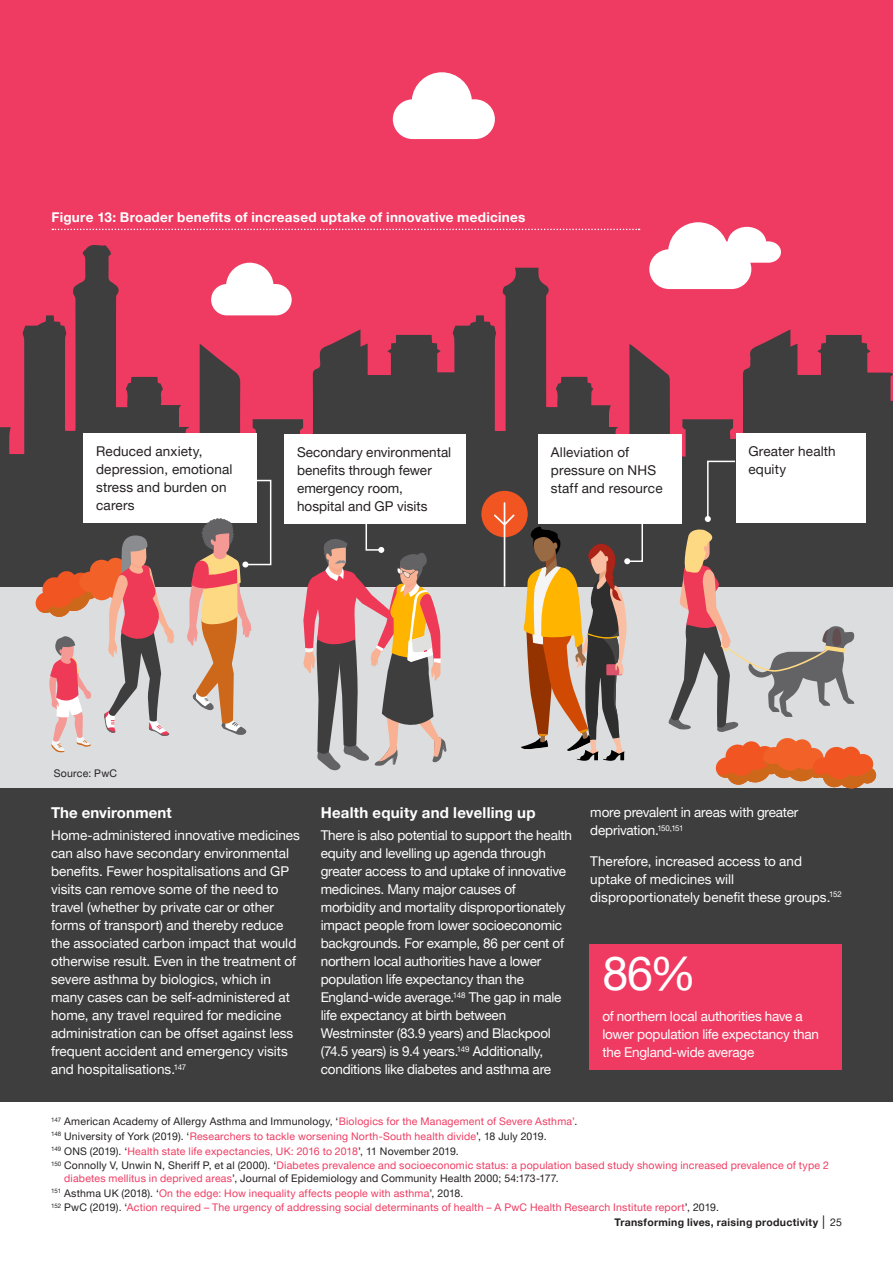
<style>
.page{position:relative;width:893px;height:1263px;background:#fff}
.page>*{position:absolute;margin:0;border:0;box-sizing:border-box;transform-origin:0 0}
.Body_text{font:46.5px "Helvetica Neue LT Pro";color:#fff}
.Head_3{font:700 15px "Helvetica Neue LT Pro";letter-spacing:.015em;color:#fff}
.Body_text-2{font:700 15px "Helvetica Neue LT Pro";letter-spacing:.005em;color:#fff}
.Body_text-3{font:13.5px/18px "Helvetica Neue LT Pro";letter-spacing:-.01em;color:#fff}
.Body_Single{font:13.5px/18px "Helvetica Neue LT Pro";letter-spacing:.01em;color:#231f20}
.Head_5{font:700 13.5px "Helvetica Neue LT Pro";letter-spacing:.02em;color:#fff}
.Body_Single-2{font:10.5px/12.6px "Helvetica Neue LT Pro";letter-spacing:.02em;color:#ef3b62}
.Body_Single-3{font:10.5px "Helvetica Neue LT Pro";letter-spacing:.02em;color:#231f20}
.t1{font:700 10.5px "Helvetica Neue LT Pro";letter-spacing:.03em;color:#231f20}
.s1{color:#ef3b62}
.s2{color:#231f20}
.s3{font-weight:400;font-size:13.5px}
.s4{font-weight:400}
</style>
<div class="page">
<div style="left:0;top:587px;width:893px;height:514px;background:#3e3e3f"></div>
<div style="left:0;top:0;width:893px;height:787px;background:#ef3b62"></div>
<svg style="left:0;top:245px;width:893px;height:235px"></svg>
<div style="left:0;top:480px;width:893px;height:137px;background:#3e3e3f"></div>
<div style="left:0;top:587px;width:893px;height:200px;background:#dcdddf"></div>
<svg style="left:52px;top:229px;width:588px;height:1px"></svg>
<svg style="left:668px;top:529px;width:208px;height:260px"></svg>
<div style="left:736px;top:433px;width:129px;height:90px;background:#fff"></div>
<div style="left:284px;top:434px;width:181px;height:89px;background:#fff"></div>
<div style="left:83px;top:433px;width:174px;height:90px;background:#fff"></div>
<div style="left:538px;top:434px;width:143px;height:89px;background:#fff"></div>
<svg style="left:35px;top:535px;width:139px;height:218px"></svg>
<svg style="left:705px;top:460px;width:31px;height:62px"></svg>
<svg style="left:303px;top:523px;width:143px;height:247px"></svg>
<svg style="left:187px;top:479px;width:85px;height:256px"></svg>
<svg style="left:393px;top:72px;width:102px;height:67px"></svg>
<svg style="left:649px;top:222px;width:132px;height:67px"></svg>
<svg style="left:211px;top:263px;width:81px;height:52px"></svg>
<div style="left:481px;top:491px;width:47px;height:46px;background:#f15622;border-radius:50%"></div>
<svg style="left:494px;top:502px;width:150px;height:259px"></svg>
<div style="left:590px;top:944px;width:252px;height:125px;background:#ef3b62"></div>
<p class="Head_5" style="left:52px;top:209px;width:475px">Figure 13: Broader benefits of increased uptake of innovative medicines</p>
<p class="Body_Single" style="left:96px;top:442px;width:138px">Reduced anxiety, depression, emotional stress and burden on carers</p>
<p class="Body_Single" style="left:551px;top:442px;width:113px">Alleviation of pressure on NHS staff and resource</p>
<p class="Body_Single" style="left:297px;top:442px;width:156px">Secondary environmental benefits through fewer emergency room, hospital and GP visits</p>
<p class="Body_Single" style="left:748px;top:442px;width:89px">Greater health equity</p>
<p class="Body_Single-3" style="left:54px;top:767px;width:65px">Source: PwC</p>
<p class="Body_text-2" style="left:51px;top:803px;width:122px">The environment</p>
<p class="Body_text-3" style="left:51px;top:826px;width:250px">Home-administered innovative medicines can also have secondary environmental benefits. Fewer hospitalisations and GP visits can remove some of the need to travel (whether by private car or other forms of transport) and thereby reduce the associated carbon impact that would otherwise result. Even in the treatment of severe asthma by biologics, which in many cases can be self-administered at home, any travel required for medicine administration can be offset against less frequent accident and emergency visits and hospitalisations.<sup>147</sup></p>
<p class="Head_3" style="left:321px;top:803px;width:216px">Health equity and levelling up</p>
<p class="Body_text-3" style="left:321px;top:826px;width:253px">There is also potential to support the health equity and levelling up agenda through greater access to and uptake of innovative medicines. Many major causes of morbidity and mortality disproportionately impact people from lower socioeconomic backgrounds. For example, 86 per cent of northern local authorities have a lower population life expectancy than the England-wide average.<sup>148</sup> The gap in male life expectancy at birth between Westminster (83.9 years) and Blackpool (74.5 years) is 9.4 years.<sup>149</sup> Additionally, conditions like diabetes and asthma are</p>
<p class="Body_text-3" style="left:590px;top:803px;width:210px">more prevalent in areas with greater deprivation.<sup>150,151</sup></p>
<p class="Body_text-3" style="left:590px;top:852px;width:253px">Therefore, increased access to and uptake of medicines will disproportionately benefit these groups.<sup>152</sup></p>
<p class="Body_text" style="left:602px;top:944px;width:95px">86%</p>
<p class="Body_text-3" style="left:602px;top:1006px;width:218px">of northern local authorities have a lower population life expectancy than the England-wide average</p>
<p class="Body_Single-3" style="left:51px;top:1115px;width:528px"><sup>147</sup> American Academy of Allergy Asthma and Immunology, ‘<span class="s1">Biologics for the Management of Severe Asthma’</span>.</p>
<p class="Body_Single-2" style="left:51px;top:1129px;width:497px"><sup>148</sup> <span class="s2">University of York (2019). ‘</span>Researchers to tackle worsening North-South health divide<span class="s2">’, 18 July 2019.</span></p>
<p class="Body_Single-2" style="left:51px;top:1144px;width:409px"><sup>149</sup> <span class="s2">ONS (2019). ‘</span>Health state life expectancies, UK: 2016 to 2018<span class="s2">’, 11 November 2019.</span></p>
<p class="Body_Single-2" style="left:64px;top:1159px;width:766px;text-indent:-13px"><sup>150</sup> <span class="s2">Connolly V, Unwin N, Sheriff P, et al (2000). ‘</span>Diabetes prevalence and socioeconomic status: a population based study showing increased prevalence of type 2 diabetes mellitus in deprived areas<span class="s2">’, Journal of Epidemiology and Community Health 2000; 54:173-177.</span></p>
<p class="Body_Single-2" style="left:51px;top:1186px;width:414px"><sup>151</sup> <span class="s2">Asthma UK (2018). ‘</span>On the edge: How inequality affects people with asthma<span class="s2">’, 2018.</span></p>
<p class="Body_Single-2" style="left:51px;top:1201px;width:669px"><sup>152</sup> <span class="s2">PwC (2019). ‘</span>Action required – The urgency of addressing social determinants of health – A PwC Health Research Institute report<span class="s2">’, 2019.</span></p>
<p class="t1" style="left:614px;top:1215px;width:229px">Transforming lives, raising productivity <span class="s3">|</span> <span class="s4">25</span></p>
</div>
